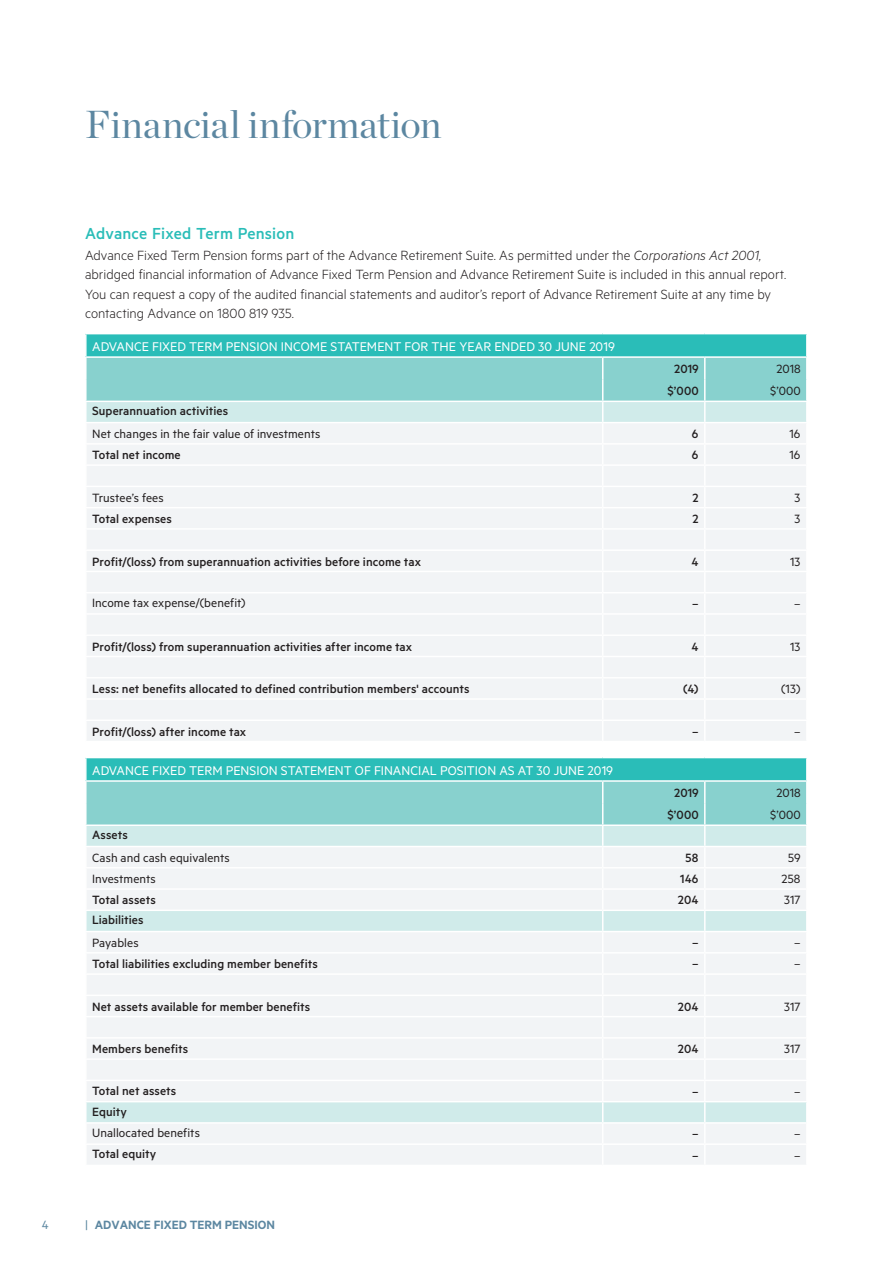
<style>
.page{position:relative;width:893px;height:1263px;background:#fff}
.page>*{position:absolute;margin:0;border:0;box-sizing:border-box;transform-origin:0 0}
._01_Main_heading{font:39px "Chronicle Display";letter-spacing:-.005em;color:#5c87a1}
._02_Heading_2{font:500 18px "Metric";letter-spacing:.01em;color:#2abdb8}
._00_Body_copy{font:300 15px/19.5px "Metric";color:#231f20}
._08_Table_Heading_1{font:14.25px "Metric";color:#fff}
._08_Table_Body_copy{font:500 13.5px "Metric";letter-spacing:.005em;color:#231f20}
._08_Table_Body_copy-2{font:13.5px "Metric";letter-spacing:.005em;color:#231f20}
._08_Table_Heading_2{font:500 13.5px "Metric";letter-spacing:.005em;color:#231f20}
.t1{font:600 13.5px "Metric";color:#5c87a1}
.t2{font:13.5px "Metric";color:#5c87a1}
.s1{font-style:italic}
.s2{font-weight:400}
</style>
<div class="page">
<div style="left:86px;top:334px;width:721px;height:23px;background:#2abdb8"></div>
<hr style="left:85px;top:334px;width:2px;height:22px;background:#fff">
<hr style="left:806px;top:334px;width:2px;height:22px;background:#fff">
<svg style="left:87px;top:358px;width:719px;height:383px"></svg>
<hr style="left:85px;top:356px;width:518px;height:2px;background:#fff">
<hr style="left:603px;top:356px;width:102px;height:2px;background:#fff">
<hr style="left:705px;top:356px;width:103px;height:2px;background:#fff">
<hr style="left:85px;top:401px;width:518px;height:1px;background:#fff">
<hr style="left:603px;top:401px;width:102px;height:1px;background:#fff">
<hr style="left:705px;top:401px;width:103px;height:1px;background:#fff">
<div style="left:86px;top:757px;width:721px;height:24px;background:#2abdb8"></div>
<svg style="left:87px;top:782px;width:719px;height:382px"></svg>
<hr style="left:85px;top:757px;width:518px;height:1px;background:#fff">
<hr style="left:85px;top:758px;width:2px;height:22px;background:#fff">
<hr style="left:603px;top:757px;width:102px;height:1px;background:#fff">
<hr style="left:705px;top:757px;width:103px;height:1px;background:#fff">
<hr style="left:806px;top:758px;width:2px;height:22px;background:#fff">
<hr style="left:85px;top:780px;width:518px;height:2px;background:#fff">
<hr style="left:603px;top:780px;width:102px;height:2px;background:#fff">
<hr style="left:705px;top:780px;width:103px;height:2px;background:#fff">
<hr style="left:85px;top:824px;width:518px;height:2px;background:#fff">
<hr style="left:603px;top:824px;width:102px;height:2px;background:#fff">
<hr style="left:705px;top:824px;width:103px;height:2px;background:#fff">
<hr style="left:85px;top:846px;width:518px;height:1px;background:#fff">
<hr style="left:603px;top:846px;width:102px;height:1px;background:#fff">
<hr style="left:705px;top:846px;width:103px;height:1px;background:#fff">
<hr style="left:85px;top:909px;width:518px;height:2px;background:#fff">
<hr style="left:603px;top:909px;width:102px;height:2px;background:#fff">
<hr style="left:705px;top:909px;width:103px;height:2px;background:#fff">
<hr style="left:85px;top:931px;width:518px;height:1px;background:#fff">
<hr style="left:603px;top:931px;width:102px;height:1px;background:#fff">
<hr style="left:705px;top:931px;width:103px;height:1px;background:#fff">
<hr style="left:85px;top:1101px;width:518px;height:1px;background:#fff">
<hr style="left:603px;top:1101px;width:102px;height:1px;background:#fff">
<hr style="left:705px;top:1101px;width:103px;height:1px;background:#fff">
<hr style="left:85px;top:1122px;width:518px;height:2px;background:#fff">
<hr style="left:603px;top:1122px;width:102px;height:2px;background:#fff">
<hr style="left:705px;top:1122px;width:103px;height:2px;background:#fff">
<p class="_01_Main_heading" style="left:85px;top:94px;width:358px">Financial information</p>
<p class="_02_Heading_2" style="left:85px;top:223px;width:211px">Advance Fixed Term Pension</p>
<p class="_00_Body_copy" style="left:85px;top:245px;width:703px">Advance Fixed Term Pension forms part of the Advance Retirement Suite. As permitted under the <span class="s1">Corporations Act 2001</span>, abridged financial information of Advance Fixed Term Pension and Advance Retirement Suite is included in this annual report.<br>You can request a copy of the audited financial statements and auditor’s report of Advance Retirement Suite at any time by contacting Advance on 1800 819 935.</p>
<p class="_08_Table_Heading_1" style="left:92px;top:338px;width:524px">ADVANCE FIXED TERM PENSION INCOME STATEMENT FOR THE YEAR ENDED 30 JUNE 2019</p>
<p class="_08_Table_Body_copy" style="left:674px;top:361px;width:26px">2019</p>
<p class="_08_Table_Body_copy-2" style="left:776px;top:361px;width:26px">2018</p>
<p class="_08_Table_Body_copy" style="left:667px;top:383px;width:33px">$’000</p>
<p class="_08_Table_Body_copy-2" style="left:770px;top:383px;width:32px">$’000</p>
<p class="_08_Table_Heading_2" style="left:92px;top:403px;width:138px">Superannuation activities</p>
<p class="_08_Table_Body_copy-2" style="left:92px;top:426px;width:230px">Net changes in the fair value of investments</p>
<p class="_08_Table_Body_copy" style="left:692px;top:426px;width:8px">6</p>
<p class="_08_Table_Body_copy-2" style="left:789px;top:426px;width:12px">16</p>
<p class="_08_Table_Body_copy" style="left:92px;top:447px;width:90px">Total net income</p>
<p class="_08_Table_Body_copy" style="left:692px;top:447px;width:8px">6</p>
<p class="_08_Table_Body_copy-2" style="left:789px;top:447px;width:12px">16</p>
<p class="_08_Table_Body_copy-2" style="left:92px;top:490px;width:73px">Trustee’s fees</p>
<p class="_08_Table_Body_copy" style="left:692px;top:490px;width:8px">2</p>
<p class="_08_Table_Body_copy-2" style="left:795px;top:490px;width:7px">3</p>
<p class="_08_Table_Body_copy" style="left:92px;top:511px;width:81px">Total expenses</p>
<p class="_08_Table_Body_copy" style="left:692px;top:511px;width:8px">2</p>
<p class="_08_Table_Body_copy-2" style="left:795px;top:511px;width:7px">3</p>
<p class="_08_Table_Body_copy" style="left:92px;top:553px;width:330px">Profit/(loss) from superannuation activities before income tax</p>
<p class="_08_Table_Body_copy" style="left:691px;top:553px;width:8px">4</p>
<p class="_08_Table_Body_copy-2" style="left:790px;top:553px;width:12px">13</p>
<p class="_08_Table_Body_copy-2" style="left:92px;top:595px;width:155px">Income tax expense/(benefit)</p>
<p class="_08_Table_Body_copy" style="left:692px;top:596px;width:8px">–</p>
<p class="_08_Table_Body_copy-2" style="left:794px;top:596px;width:8px">–</p>
<p class="_08_Table_Body_copy" style="left:92px;top:639px;width:322px">Profit/(loss) from superannuation activities after income tax</p>
<p class="_08_Table_Body_copy" style="left:691px;top:639px;width:8px">4</p>
<p class="_08_Table_Body_copy-2" style="left:790px;top:639px;width:12px">13</p>
<p class="_08_Table_Body_copy" style="left:92px;top:681px;width:379px">Less: net benefits allocated to defined contribution members' accounts</p>
<p class="_08_Table_Body_copy" style="left:683px;top:681px;width:17px">(4)</p>
<p class="_08_Table_Body_copy-2" style="left:781px;top:681px;width:21px">(13)</p>
<p class="_08_Table_Body_copy" style="left:92px;top:724px;width:156px">Profit/(loss) after income tax</p>
<p class="_08_Table_Body_copy" style="left:692px;top:724px;width:8px">–</p>
<p class="_08_Table_Body_copy-2" style="left:794px;top:724px;width:8px">–</p>
<p class="_08_Table_Heading_1" style="left:92px;top:762px;width:522px">ADVANCE FIXED TERM PENSION STATEMENT OF FINANCIAL POSITION AS AT 30 JUNE 2019</p>
<p class="_08_Table_Body_copy" style="left:674px;top:785px;width:26px">2019</p>
<p class="_08_Table_Body_copy-2" style="left:776px;top:785px;width:26px">2018</p>
<p class="_08_Table_Body_copy" style="left:667px;top:807px;width:33px">$’000</p>
<p class="_08_Table_Body_copy-2" style="left:770px;top:807px;width:32px">$’000</p>
<p class="_08_Table_Heading_2" style="left:92px;top:827px;width:37px">Assets</p>
<p class="_08_Table_Body_copy-2" style="left:92px;top:850px;width:139px">Cash and cash equivalents</p>
<p class="_08_Table_Body_copy" style="left:685px;top:850px;width:14px">58</p>
<p class="_08_Table_Body_copy-2" style="left:788px;top:850px;width:14px">59</p>
<p class="_08_Table_Body_copy-2" style="left:92px;top:871px;width:65px">Investments</p>
<p class="_08_Table_Body_copy" style="left:680px;top:871px;width:20px">146</p>
<p class="_08_Table_Body_copy-2" style="left:781px;top:871px;width:20px">258</p>
<p class="_08_Table_Body_copy" style="left:92px;top:892px;width:65px">Total assets</p>
<p class="_08_Table_Body_copy" style="left:678px;top:892px;width:22px">204</p>
<p class="_08_Table_Body_copy-2" style="left:784px;top:892px;width:18px">317</p>
<p class="_08_Table_Heading_2" style="left:92px;top:912px;width:53px">Liabilities</p>
<p class="_08_Table_Body_copy-2" style="left:92px;top:935px;width:48px">Payables</p>
<p class="_08_Table_Body_copy" style="left:692px;top:935px;width:8px">–</p>
<p class="_08_Table_Body_copy-2" style="left:794px;top:935px;width:8px">–</p>
<p class="_08_Table_Body_copy" style="left:92px;top:956px;width:227px">Total liabilities excluding member benefits</p>
<p class="_08_Table_Body_copy" style="left:692px;top:956px;width:8px">–</p>
<p class="_08_Table_Body_copy-2" style="left:794px;top:956px;width:8px">–</p>
<p class="_08_Table_Body_copy" style="left:92px;top:999px;width:220px">Net assets available for member benefits</p>
<p class="_08_Table_Body_copy" style="left:678px;top:999px;width:22px">204</p>
<p class="_08_Table_Body_copy-2" style="left:784px;top:999px;width:18px">317</p>
<p class="_08_Table_Body_copy" style="left:92px;top:1041px;width:98px">Members benefits</p>
<p class="_08_Table_Body_copy" style="left:678px;top:1041px;width:22px">204</p>
<p class="_08_Table_Body_copy-2" style="left:784px;top:1041px;width:18px">317</p>
<p class="_08_Table_Body_copy" style="left:92px;top:1082px;width:86px">Total net assets</p>
<p class="_08_Table_Body_copy" style="left:692px;top:1084px;width:8px">–</p>
<p class="_08_Table_Body_copy-2" style="left:794px;top:1084px;width:8px">–</p>
<p class="_08_Table_Heading_2" style="left:92px;top:1104px;width:36px">Equity</p>
<p class="_08_Table_Body_copy-2" style="left:92px;top:1125px;width:109px">Unallocated benefits</p>
<p class="_08_Table_Body_copy" style="left:692px;top:1126px;width:8px">–</p>
<p class="_08_Table_Body_copy-2" style="left:794px;top:1126px;width:8px">–</p>
<p class="_08_Table_Body_copy" style="left:92px;top:1146px;width:66px">Total equity</p>
<p class="_08_Table_Body_copy" style="left:692px;top:1147px;width:8px">–</p>
<p class="_08_Table_Body_copy-2" style="left:794px;top:1147px;width:8px">–</p>
<p class="t2" style="left:42px;top:1217px;width:8px">4</p>
<p class="t1" style="left:85px;top:1217px;width:191px"><span class="s2">|</span> ADVANCE FIXED TERM PENSION</p>
</div>
